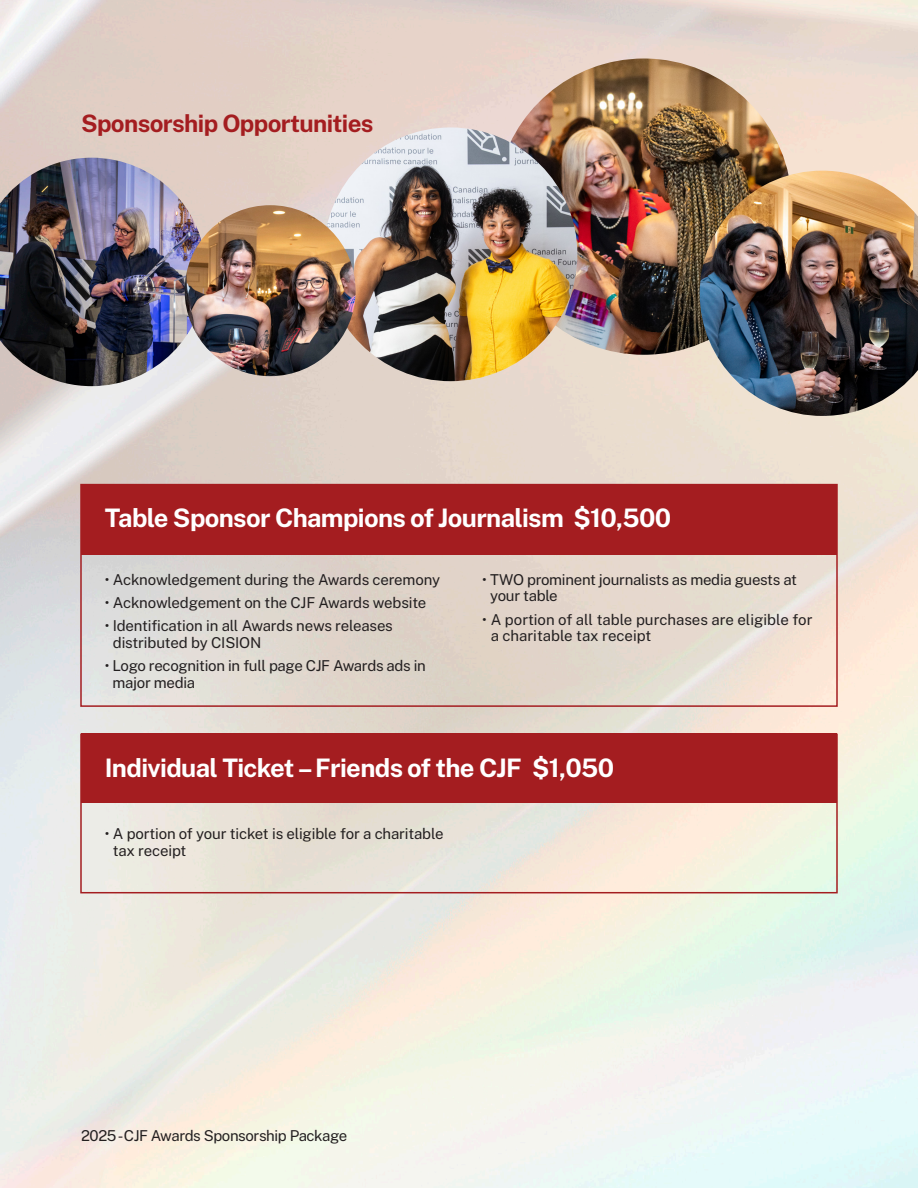
<style>
.page{position:relative;width:918px;height:1188px;background:#fff}
.page>*{position:absolute;margin:0;border:0;box-sizing:border-box;transform-origin:0 0}
.t1{font:700 25.5px "Public Sans";letter-spacing:-.025em;color:#fff}
.t2{font:700 24px "Public Sans";letter-spacing:-.025em;color:#a41d20}
.t3{font:15px/16.5px "Public Sans";letter-spacing:-.015em;color:#231f20}
</style>
<div class="page">
<img style="left:0;top:0;width:918px;height:1188px">
<div style="left:81px;top:734px;width:756px;height:69px;background:#a41d20"></div>
<div style="left:80px;top:734px;width:758px;height:159px;border:2px solid #a41d20"></div>
<div style="left:81px;top:485px;width:756px;height:69px;background:#a41d20"></div>
<div style="left:80px;top:484px;width:758px;height:223px;border:2px solid #a41d20"></div>
<img style="left:0;top:158px;width:206px;height:228px">
<img style="left:498px;top:59px;width:294px;height:296px">
<img style="left:324px;top:127px;width:253px;height:254px;border-radius:127px">
<img style="left:185px;top:205px;width:171px;height:171px;border-radius:85px">
<img style="left:700px;top:171px;width:218px;height:245px">
<p class="t2" style="left:81px;top:107px;width:294px">Sponsorship Opportunities</p>
<p class="t1" style="left:105px;top:501px;width:568px">Table Sponsor Champions of Journalism $10,500</p>
<p class="t3" style="left:105px;top:571px;width:337px">• Acknowledgement during the Awards ceremony</p>
<p class="t3" style="left:105px;top:594px;width:323px">• Acknowledgement on the CJF Awards website</p>
<p class="t3" style="left:113px;top:617px;width:282px;text-indent:-8px">• Identification in all Awards news releases distributed by CISION</p>
<p class="t3" style="left:113px;top:657px;width:315px;text-indent:-8px">• Logo recognition in full page CJF Awards ads in major media</p>
<p class="t3" style="left:490px;top:571px;width:308px;text-indent:-8px">• TWO prominent journalists as media guests at your table</p>
<p class="t3" style="left:491px;top:610px;width:323px;text-indent:-8px">• A portion of all table purchases are eligible for a charitable tax receipt</p>
<p class="t1" style="left:105px;top:750px;width:511px">Individual Ticket – Friends of the CJF $1,050</p>
<p class="t3" style="left:113px;top:825px;width:332px;text-indent:-8px">• A portion of your ticket is eligible for a charitable tax receipt</p>
<p class="t3" style="left:81px;top:1127px;width:268px">2025 -CJF Awards Sponsorship Package</p>
</div>
